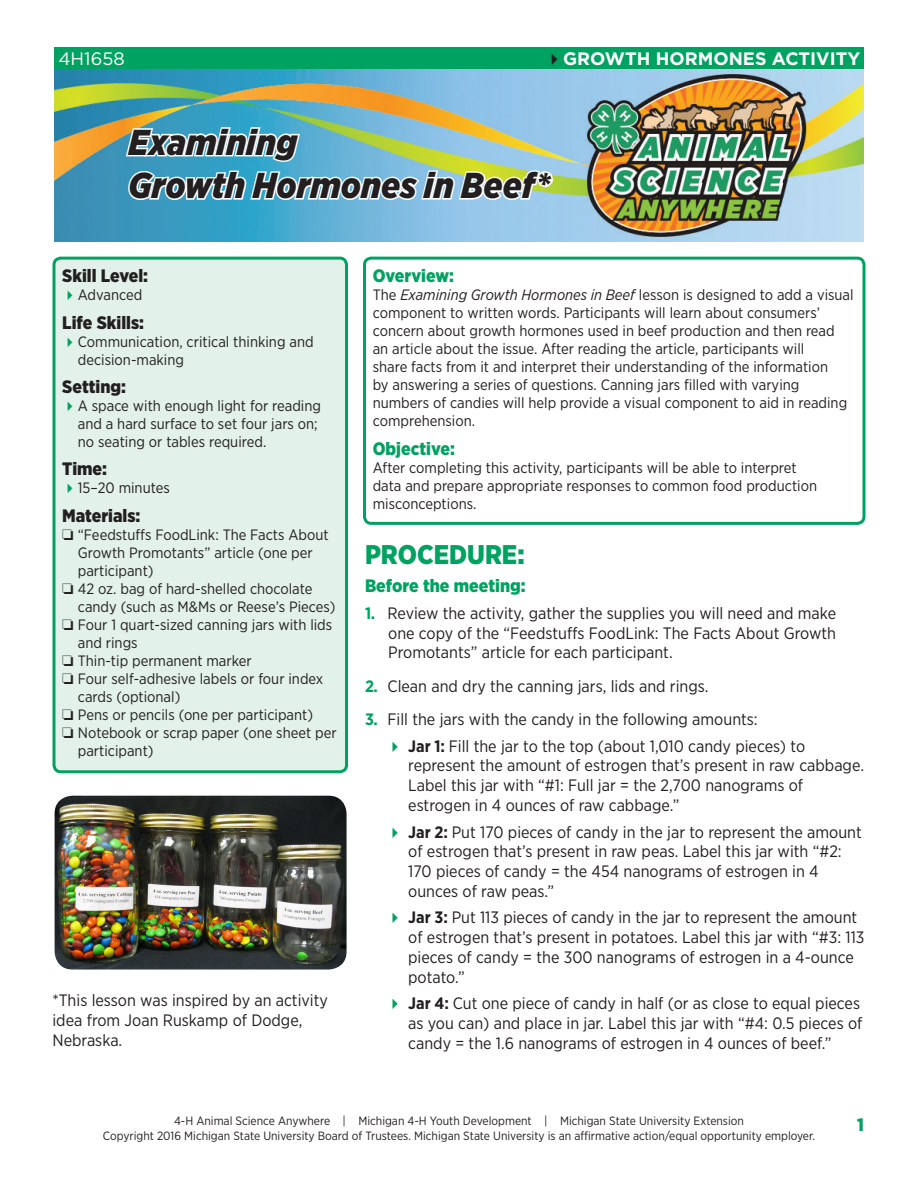
<style>
.page{position:relative;width:918px;height:1188px;background:#fff}
.page>*{position:absolute;margin:0;border:0;box-sizing:border-box;transform-origin:0 0}
.Series_title{font:italic 900 36px/43.2px "Gotham Narrow";color:#231f20}
.Subhead1{font:900 27px "Gotham Narrow";color:#00a261}
.Sidebar_Subhead{font:900 18px "Gotham Narrow";color:#231f20}
.Subhead2{font:900 18px "Gotham Narrow";color:#00a261}
.Series_title-2{font:700 18px "Gotham";color:#fff}
.Series_title-3{font:18px "Gotham";color:#fff}
.Body{font:16.5px/19.8px "Gotham Narrow";color:#231f20}
.Sidebar_Body{font:15px/18px "Gotham Narrow";color:#231f20}
.t1{font:12px/14.4px "Gotham Narrow";color:#231f20;text-align:center}
.s1{color:#231f20}
.s2{font-style:italic}
.s3{font-weight:700;color:#00a261}
.s4{font-weight:700}
</style>
<div class="page">
<img style="left:54px;top:68px;width:810px;height:174px">
<div style="left:54px;top:47px;width:810px;height:21px;background:#00a261"></div>
<svg style="left:124px;top:126px;width:178px;height:37px"></svg>
<svg style="left:127px;top:169px;width:429px;height:34px"></svg>
<div style="left:363px;top:257px;width:503px;height:268px;border:3px solid #00a261;border-radius:7px"></div>
<div style="left:54px;top:258px;width:292px;height:514px;background:#e2f1e9;border-radius:7px"></div>
<div style="left:52px;top:257px;width:296px;height:516px;border:3px solid #00a261;border-radius:7px"></div>
<img style="left:55px;top:796px;width:292px;height:174px">
<p class="Series_title-3" style="left:58px;top:47px;width:68px">4H1658</p>
<p class="Series_title-2" style="left:545px;top:46px;width:317px"><span class="s1">✔</span>GROWTH HORMONES ACTIVITY</p>
<p class="Series_title" style="left:128px;top:120px;width:423px">Examining<br>Growth Hormones in Beef*</p>
<p class="Sidebar_Subhead" style="left:62px;top:264px;width:87px">Skill Level:</p>
<p class="Sidebar_Body" style="left:78px;top:286px;width:66px">Advanced</p>
<p class="Sidebar_Subhead" style="left:62px;top:310px;width:83px">Life Skills:</p>
<p class="Sidebar_Body" style="left:78px;top:332px;width:237px">Communication, critical thinking and decision-making</p>
<p class="Sidebar_Subhead" style="left:62px;top:375px;width:65px">Setting:</p>
<p class="Sidebar_Body" style="left:78px;top:396px;width:245px">A space with enough light for reading and a hard surface to set four jars on; no seating or tables required.</p>
<p class="Sidebar_Subhead" style="left:62px;top:457px;width:46px">Time:</p>
<p class="Sidebar_Body" style="left:78px;top:479px;width:94px">15–20 minutes</p>
<p class="Sidebar_Subhead" style="left:62px;top:503px;width:80px">Materials:</p>
<p class="Sidebar_Body" style="left:78px;top:525px;width:252px;text-indent:-16px">❏ “Feedstuffs FoodLink: The Facts About<br>Growth Promotants” article (one per participant)</p>
<p class="Sidebar_Body" style="left:78px;top:579px;width:259px;text-indent:-16px">❏ 42 oz. bag of hard-shelled chocolate candy (such as M&amp;Ms or Reese’s Pieces)</p>
<p class="Sidebar_Body" style="left:78px;top:615px;width:256px;text-indent:-16px">❏ Four 1 quart-sized canning jars with lids and rings</p>
<p class="Sidebar_Body" style="left:62px;top:651px;width:191px">❏ Thin-tip permanent marker</p>
<p class="Sidebar_Body" style="left:78px;top:669px;width:247px;text-indent:-16px">❏ Four self-adhesive labels or four index cards (optional)</p>
<p class="Sidebar_Body" style="left:62px;top:705px;width:252px">❏ Pens or pencils (one per participant)</p>
<p class="Sidebar_Body" style="left:78px;top:723px;width:260px;text-indent:-16px">❏ Notebook or scrap paper (one sheet per participant)</p>
<p class="Body" style="left:52px;top:990px;width:277px">*This lesson was inspired by an activity idea from Joan Ruskamp of Dodge,<br>Nebraska.</p>
<p class="Subhead2" style="left:373px;top:264px;width:83px">Overview:</p>
<p class="Sidebar_Body" style="left:373px;top:286px;width:482px">The <span class="s2">Examining Growth Hormones in Beef</span> lesson is designed to add a visual component to written words. Participants will learn about consumers’ concern about growth hormones used in beef production and then read an article about the issue. After reading the article, participants will<br>share facts from it and interpret their understanding of the information<br>by answering a series of questions. Canning jars filled with varying numbers of candies will help provide a visual component to aid in reading comprehension.</p>
<p class="Subhead2" style="left:373px;top:436px;width:84px">Objective:</p>
<p class="Sidebar_Body" style="left:373px;top:458px;width:446px">After completing this activity, participants will be able to interpret data and prepare appropriate responses to common food production misconceptions.</p>
<p class="Subhead1" style="left:365px;top:537px;width:161px">PROCEDURE:</p>
<p class="Subhead2" style="left:365px;top:574px;width:162px">Before the meeting:</p>
<p class="Body" style="left:388px;top:603px;width:449px;text-align:justify;text-indent:-23px"><span class="s3">1.</span> Review the activity, gather the supplies you will need and make one copy of the “Feedstuffs FoodLink: The Facts About Growth Promotants” article for each participant.</p>
<p class="Body" style="left:365px;top:676px;width:345px"><span class="s3">2.</span> Clean and dry the canning jars, lids and rings.</p>
<p class="Body" style="left:365px;top:709px;width:394px"><span class="s3">3.</span> Fill the jars with the candy in the following amounts:</p>
<p class="Body" style="left:408px;top:736px;width:457px"><span class="s4">Jar 1:</span> Fill the jar to the top (about 1,010 candy pieces) to represent the amount of estrogen that’s present in raw cabbage.<br>Label this jar with “#1: Full jar = the 2,700 nanograms of estrogen in 4 ounces of raw cabbage.”</p>
<p class="Body" style="left:408px;top:822px;width:455px"><span class="s4">Jar 2:</span> Put 170 pieces of candy in the jar to represent the amount of estrogen that’s present in raw peas. Label this jar with “#2:<br>170 pieces of candy = the 454 nanograms of estrogen in 4 ounces of raw peas.”</p>
<p class="Body" style="left:408px;top:907px;width:458px"><span class="s4">Jar 3:</span> Put 113 pieces of candy in the jar to represent the amount of estrogen that’s present in potatoes. Label this jar with “#3: 113 pieces of candy = the 300 nanograms of estrogen in a 4-ounce potato.”</p>
<p class="Body" style="left:408px;top:993px;width:456px"><span class="s4">Jar 4:</span> Cut one piece of candy in half (or as close to equal pieces as you can) and place in jar. Label this jar with “#4: 0.5 pieces of candy = the 1.6 nanograms of estrogen in 4 ounces of beef.”</p>
<p class="t1" style="left:103px;top:1114px;width:714px">4-H Animal Science Anywhere | Michigan 4-H Youth Development | Michigan State University Extension<br>Copyright 2016 Michigan State University Board of Trustees. Michigan State University is an affirmative action/equal opportunity employer.</p>
<p class="Subhead2" style="left:857px;top:1113px;width:8px">1</p>
</div>
